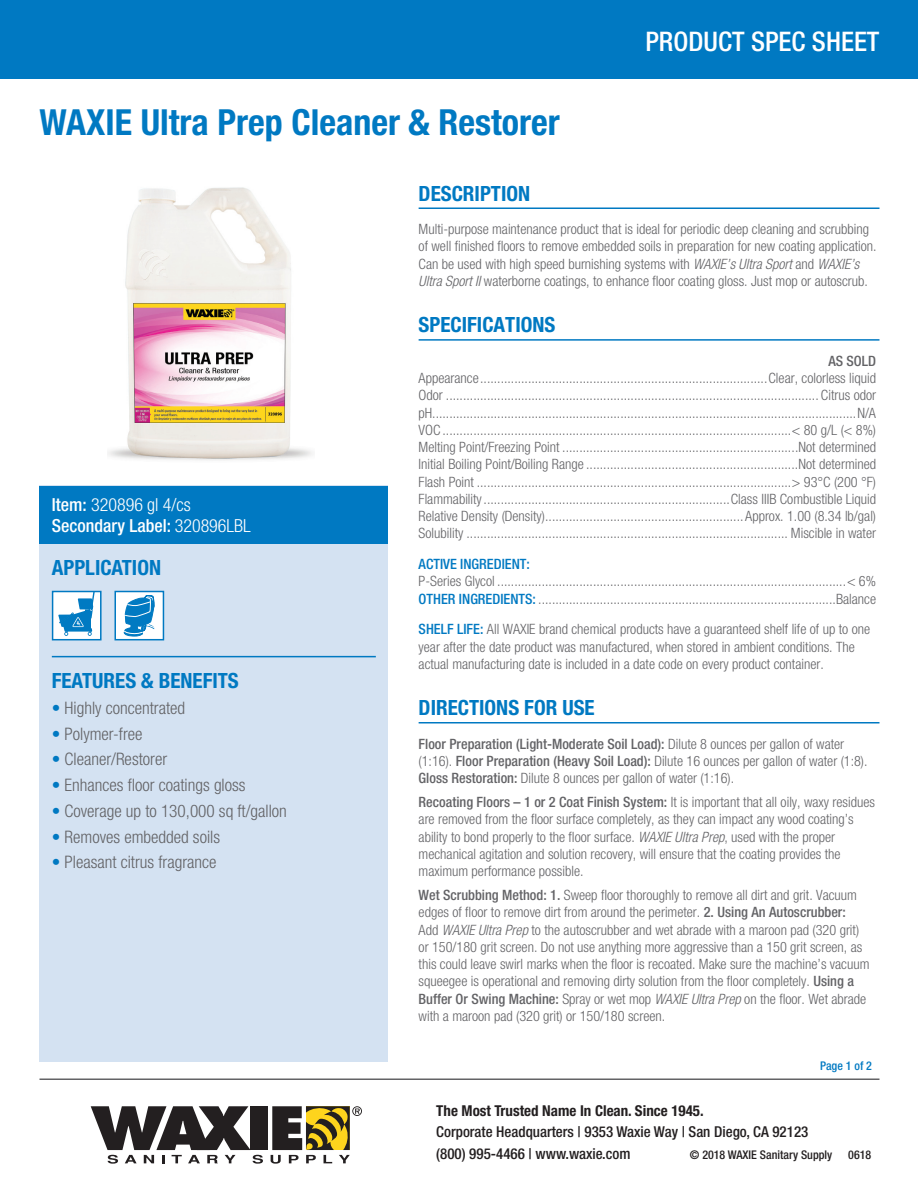
<style>
.page{position:relative;width:918px;height:1188px;background:#fff}
.page>*{position:absolute;margin:0;border:0;box-sizing:border-box;transform-origin:0 0}
.t1{font:700 condensed 36px "Helvetica Neue LT Std";color:#0079c2}
.t2{font:500 condensed 27px "Helvetica Neue LT Std";color:#fff}
.Header_1_-_Underline{font:700 condensed 21px "Helvetica Neue LT Std";color:#0079c2}
.Description{font:300 condensed 18px/21px "Helvetica Neue LT Std";color:#fff}
.t3{font:300 condensed 17.25px "Helvetica Neue LT Std";color:#636366}
.t4{font:500 condensed 15px/21.6px "Helvetica Neue LT Std";color:#231f20}
.t5{font:700 condensed 15px "Helvetica Neue LT Std";color:#231f20}
.Description-2{font:300 condensed 14.25px/17.2px "Helvetica Neue LT Std";color:#636366}
.Specs{font:300 condensed 14.25px "Helvetica Neue LT Std";color:#636366}
.Specs-2{font:500 condensed 14.25px "Helvetica Neue LT Std";color:#636366}
.t6{font:500 condensed 12px "Helvetica Neue LT Std";color:#231f20}
.t7{font:500 condensed 12px "Helvetica Neue LT Std";color:#0079c2}
.s1{font-weight:500}
.s2{color:#0079c2}
.s3{font-style:italic}
.s4{font-weight:500;color:#0079c2}
</style>
<div class="page">
<hr style="left:39px;top:1078px;width:840px;height:2px;background:#636366">
<div style="left:251px;top:1106px;width:17px;height:44px;background:#231f20"></div>
<svg style="left:91px;top:1106px;width:172px;height:58px"></svg>
<svg style="left:271px;top:1106px;width:91px;height:58px"></svg>
<div style="left:0;top:0;width:918px;height:79px;background:#0079c2"></div>
<div style="left:39px;top:485px;width:349px;height:577px;background:#d4e2f2"></div>
<hr style="left:419px;top:208px;width:460px;height:1px;background:#0079c2">
<hr style="left:419px;top:339px;width:460px;height:2px;background:#0079c2">
<hr style="left:419px;top:722px;width:460px;height:2px;background:#0079c2">
<hr style="left:52px;top:656px;width:324px;height:1px;background:#0079c2">
<div style="left:39px;top:486px;width:349px;height:57px;background:#0079c2"></div>
<div style="left:53px;top:592px;width:48px;height:48px;background:#fff"></div>
<svg style="left:58px;top:594px;width:37px;height:42px"></svg>
<div style="left:52px;top:591px;width:50px;height:49px;border:2px solid #0079c2"></div>
<img style="left:108px;top:187px;width:204px;height:274px">
<div style="left:115px;top:592px;width:48px;height:48px;background:#fff"></div>
<svg style="left:124px;top:595px;width:31px;height:41px"></svg>
<div style="left:115px;top:591px;width:49px;height:49px;border:2px solid #0079c2"></div>
<p class="t1" style="left:39px;top:100px;width:522px">WAXIE Ultra Prep Cleaner &amp; Restorer</p>
<h2 class="t2" style="left:645px;top:25px;width:236px">PRODUCT SPEC SHEET</h2>
<p class="Description" style="left:52px;top:494px;width:201px"><span class="s1">Item:</span> 320896 gl 4/cs<br><span class="s1">Secondary Label:</span> 320896LBL</p>
<p class="Header_1_-_Underline" style="left:52px;top:555px;width:111px">APPLICATION</p>
<p class="Header_1_-_Underline" style="left:52px;top:668px;width:188px">FEATURES &amp; BENEFITS</p>
<p class="t3" style="left:52px;top:698px;width:135px"><span class="s2">•</span> Highly concentrated</p>
<p class="t3" style="left:52px;top:724px;width:92px"><span class="s2">•</span> Polymer-free</p>
<p class="t3" style="left:52px;top:749px;width:117px"><span class="s2">•</span> Cleaner/Restorer</p>
<p class="t3" style="left:52px;top:775px;width:195px"><span class="s2">•</span> Enhances floor coatings gloss</p>
<p class="t3" style="left:52px;top:801px;width:237px"><span class="s2">•</span> Coverage up to 130,000 sq ft/gallon</p>
<p class="t3" style="left:52px;top:827px;width:170px"><span class="s2">•</span> Removes embedded soils</p>
<p class="t3" style="left:52px;top:852px;width:166px"><span class="s2">•</span> Pleasant citrus fragrance</p>
<p class="Header_1_-_Underline" style="left:419px;top:181px;width:113px">DESCRIPTION</p>
<p class="Description-2" style="left:419px;top:220px;width:459px">Multi-purpose maintenance product that is ideal for periodic deep cleaning and scrubbing of well finished floors to remove embedded soils in preparation for new coating application.<br>Can be used with high speed burnishing systems with <span class="s3">WAXIE’s Ultra Sport</span> and <span class="s3">WAXIE’s Ultra Sport II</span> waterborne coatings, to enhance floor coating gloss. Just mop or autoscrub.</p>
<p class="Header_1_-_Underline" style="left:419px;top:312px;width:138px">SPECIFICATIONS</p>
<p class="Specs-2" style="left:828px;top:352px;width:49px">AS SOLD</p>
<p class="Specs" style="left:419px;top:370px;width:459px">Appearance....................................................................................Clear, colorless liquid</p>
<p class="Specs" style="left:419px;top:387px;width:459px">Odor ............................................................................................................. Citrus odor</p>
<p class="Specs" style="left:419px;top:404px;width:459px">pH............................................................................................................................N/A</p>
<p class="Specs" style="left:419px;top:422px;width:459px">VOC ......................................................................................................&lt; 80 g/L (&lt; 8%)</p>
<p class="Specs" style="left:419px;top:439px;width:459px">Melting Point/Freezing Point .....................................................................Not determined</p>
<p class="Specs" style="left:419px;top:456px;width:459px">Initial Boiling Point/Boiling Range ..............................................................Not determined</p>
<p class="Specs" style="left:419px;top:473px;width:459px">Flash Point ............................................................................................&gt; 93°C (200 °F)</p>
<p class="Specs" style="left:419px;top:491px;width:459px">Flammability........................................................................Class IIIB Combustible Liquid</p>
<p class="Specs" style="left:419px;top:508px;width:459px">Relative Density (Density)..........................................................Approx. 1.00 (8.34 lb/gal)</p>
<p class="Specs" style="left:419px;top:525px;width:459px">Solubility .............................................................................................. Miscible in water</p>
<p class="Description-2" style="left:419px;top:555px;width:459px"><span class="s4">ACTIVE INGREDIENT:<br></span>P-Series Glycol ......................................................................................................&lt; 6%<br><span class="s4">OTHER INGREDIENTS:</span> .......................................................................................Balance</p>
<p class="Description-2" style="left:419px;top:621px;width:453px"><span class="s4">SHELF LIFE:</span> All WAXIE brand chemical products have a guaranteed shelf life of up to one year after the date product was manufactured, when stored in ambient conditions. The actual manufacturing date is included in a date code on every product container.</p>
<p class="Header_1_-_Underline" style="left:419px;top:695px;width:178px">DIRECTIONS FOR USE</p>
<p class="Description-2" style="left:419px;top:735px;width:450px"><span class="s1">Floor Preparation (Light-Moderate Soil Load):</span> Dilute 8 ounces per gallon of water (1:16). <span class="s1">Floor Preparation (Heavy Soil Load):</span> Dilute 16 ounces per gallon of water (1:8).<br><span class="s1">Gloss Restoration:</span> Dilute 8 ounces per gallon of water (1:16).</p>
<p class="Description-2" style="left:419px;top:793px;width:458px"><span class="s1">Recoating Floors – 1 or 2 Coat Finish System:</span> It is important that all oily, waxy residues are removed from the floor surface completely, as they can impact any wood coating’s ability to bond properly to the floor surface. <span class="s3">WAXIE Ultra Prep</span>, used with the proper mechanical agitation and solution recovery, will ensure that the coating provides the maximum performance possible.</p>
<p class="Description-2" style="left:419px;top:886px;width:452px"><span class="s1">Wet Scrubbing Method: 1.</span> Sweep floor thoroughly to remove all dirt and grit. Vacuum edges of floor to remove dirt from around the perimeter. <span class="s1">2. Using An Autoscrubber:<br></span>Add <span class="s3">WAXIE Ultra Prep</span> to the autoscrubber and wet abrade with a maroon pad (320 grit) or 150/180 grit screen. Do not use anything more aggressive than a 150 grit screen, as this could leave swirl marks when the floor is recoated. Make sure the machine’s vacuum squeegee is operational and removing dirty solution from the floor completely. <span class="s1">Using a Buffer Or Swing Machine:</span> Spray or wet mop <span class="s3">WAXIE Ultra Prep</span> on the floor. Wet abrade with a maroon pad (320 grit) or 150/180 screen.</p>
<p class="t7" style="left:820px;top:1059px;width:53px">Page 1 of 2</p>
<p class="t5" style="left:436px;top:1102px;width:269px">The Most Trusted Name In Clean. Since 1945.</p>
<p class="t4" style="left:436px;top:1121px;width:374px">Corporate Headquarters | 9353 Waxie Way | San Diego, CA 92123 (800) 995-4466 | www.waxie.com</p>
<p class="t6" style="left:690px;top:1147px;width:144px">© 2018 WAXIE Sanitary Supply</p>
<p class="t6" style="left:848px;top:1147px;width:25px">0618</p>
</div>
